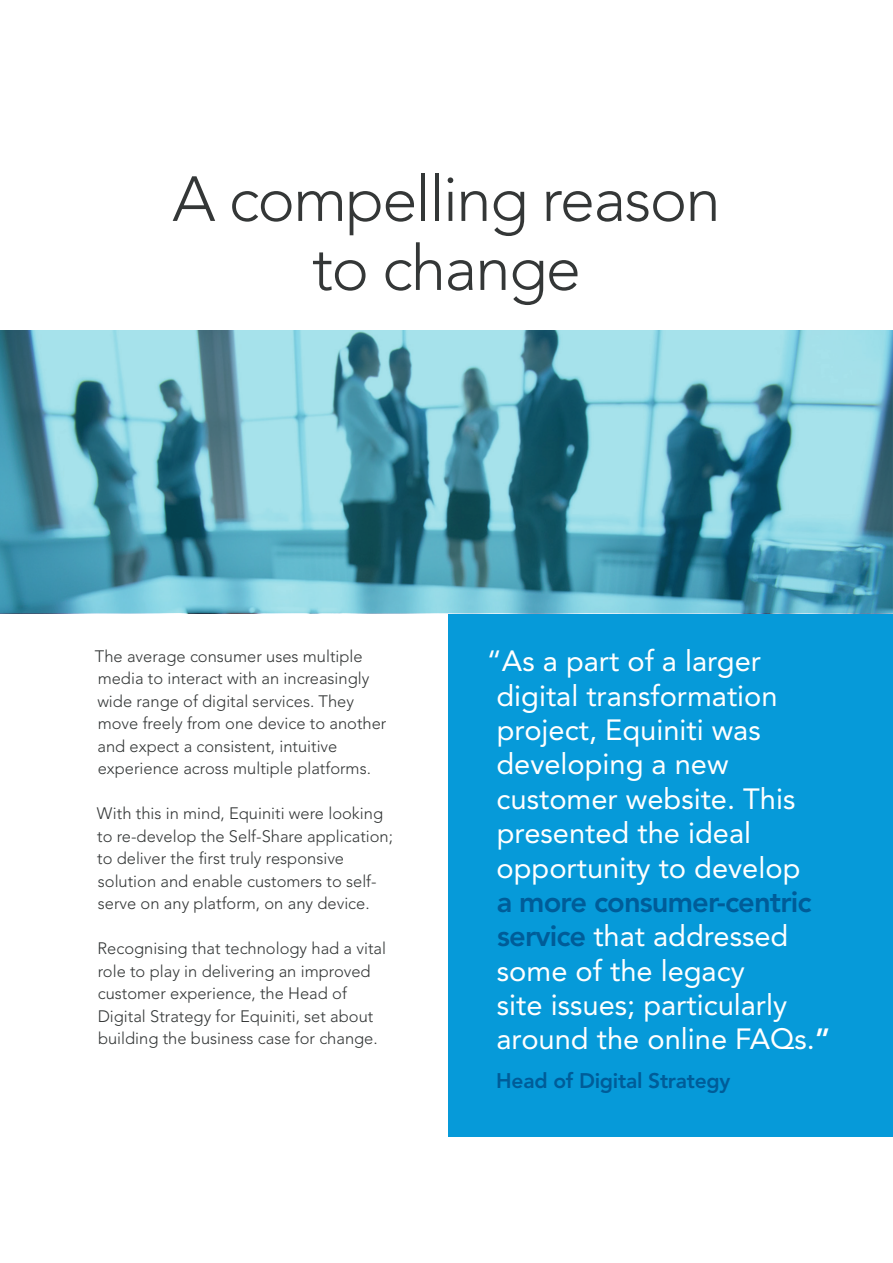
<style>
.page{position:relative;width:893px;height:1263px;background:#fff}
.page>*{position:absolute;margin:0;border:0;box-sizing:border-box;transform-origin:0 0}
.t1{font:300 63px/69px "Avenir LT Std";letter-spacing:-.025em;color:#343737;text-align:center}
.t2{font:29.1px/34.3px "Avenir LT Std";color:#fff}
.Address{font:800 21px "Avenir LT Std";letter-spacing:-.01em;color:#005c98}
.Body_grey{font:300 16.5px/22.5px "Avenir LT Std";color:#343737}
.s1{font-weight:800;color:#005c98}
.s2{font-weight:800}
</style>
<div class="page">
<div style="left:448px;top:613px;width:445px;height:523px;background:#069ad9"></div>
<svg style="left:0;top:331px;width:893px;height:282px;background:#67aaba"></svg>
<p class="t1" style="left:172px;top:165px;width:550px">A compelling reason to change</p>
<p class="Body_grey" style="left:95px;top:645px;width:293px">The average consumer uses multiple media to interact with an increasingly wide range of digital services. They move freely from one device to another and expect a consistent, intuitive experience across multiple platforms.</p>
<p class="Body_grey" style="left:97px;top:802px;width:298px">With this in mind, Equiniti were looking to re-develop the Self-Share application; to deliver the first truly responsive solution and enable customers to self&shy;serve on any platform, on any device.</p>
<p class="Body_grey" style="left:98px;top:937px;width:290px">Recognising that technology had a vital role to play in delivering an improved customer experience, the Head of Digital Strategy for Equiniti, set about building the business case for change.</p>
<p class="t2" style="left:496px;top:644px;width:335px;text-indent:-10px">“As a part of a larger digital transformation project, Equiniti was developing a new customer website. This presented the ideal opportunity to develop<br><span class="s1">a more consumer-centric service</span> that addressed some of the legacy<br>site issues; particularly around the online FAQs.<span class="s2">”</span></p>
<p class="Address" style="left:496px;top:1068px;width:236px">Head of Digital Strategy</p>
</div>
